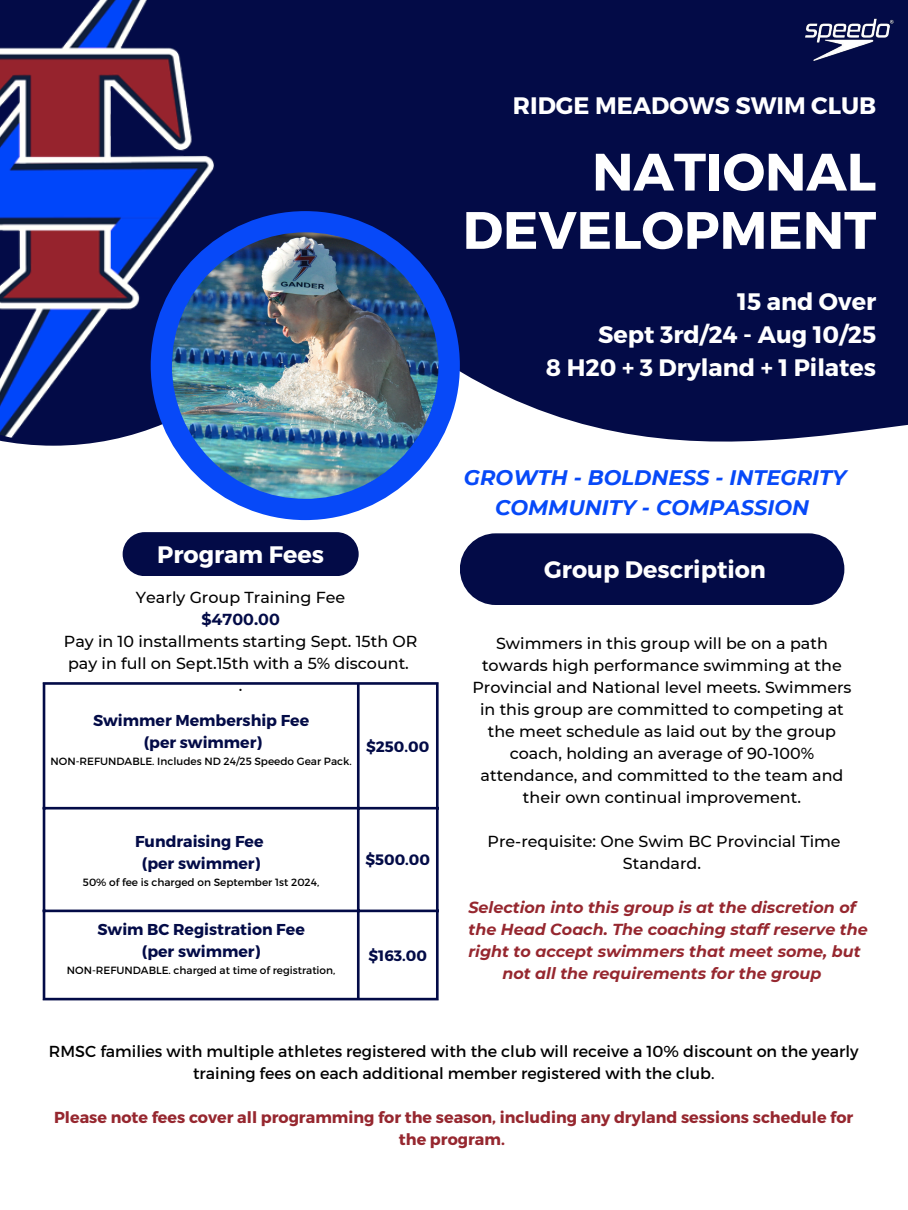
<style>
.page{position:relative;width:908px;height:1210px;background:#fff}
.page>*{position:absolute;margin:0;border:0;box-sizing:border-box;transform-origin:0 0}
.t1{font:700 52.5px "Montserrat";color:#fff}
.t2{font:700 23.8px/33.1px "Montserrat";color:#fff;text-align:right}
.t3{font:italic 700 21px/29.4px "Montserrat";color:#0749f8;text-align:center}
.t4{font:500 15.92px/22px "Montserrat";color:#000;text-align:center}
.t5{font:italic 700 15.92px "Montserrat";color:#96272f}
.t6{font:15.92px/22px "Montserrat";color:#000;text-align:center}
.t7{font:700 15.92px/22px "Montserrat";color:#96272f;text-align:center}
.t8{font:700 15.75px "Montserrat";color:#030b47}
.t9{font:700 15.05px "Montserrat";color:#030b47}
.t10{font:10.5px "Montserrat";color:#000}
.s1{font-weight:700;color:#030b47}
</style>
<div class="page">
<svg style="left:122px;top:0;width:785px;height:558px;fill:#030b47"></svg>
<img style="left:0;top:0;width:340px;height:446px">
<div style="left:151px;top:211px;width:308px;height:309px;background:#0749f8;border-radius:50%"></div>
<img style="left:172px;top:232px;width:266px;height:267px;border-radius:50%">
<div style="left:123px;top:532px;width:235px;height:44px;background:#030b47;border-radius:22px"></div>
<div style="left:459px;top:533px;width:385px;height:72px;background:#030b47;border-radius:36px"></div>
<img style="left:796px;top:0;width:102px;height:91px">
<hr style="left:43px;top:685px;width:2px;height:312px;background:#030b47">
<hr style="left:357px;top:685px;width:2px;height:312px;background:#030b47">
<hr style="left:436px;top:685px;width:2px;height:312px;background:#030b47">
<hr style="left:43px;top:682px;width:395px;height:3px;background:#030b47">
<hr style="left:43px;top:807px;width:395px;height:2px;background:#030b47">
<hr style="left:43px;top:909px;width:395px;height:3px;background:#030b47">
<hr style="left:43px;top:997px;width:395px;height:3px;background:#030b47">
<h5 class="t2" style="left:512px;top:88px;width:365px">RIDGE MEADOWS SWIM CLUB</h5>
<h3 class="t1" style="left:592px;top:138px;width:285px">NATIONAL</h3>
<h4 class="t1" style="left:462px;top:196px;width:415px">DEVELOPMENT</h4>
<h5 class="t2" style="left:545px;top:284px;width:331px">15 and Over<br>Sept 3rd/24 - Aug 10/25<br>8 H20 + 3 Dryland + 1 Pilates</h5>
<h3 class="t2" style="left:157px;top:537px;width:168px">Program Fees</h3>
<h2 class="t4" style="left:64px;top:586px;width:355px">Yearly Group Training Fee<br><span class="s1">$4700.00<br></span>Pay in 10 installments starting Sept. 15th OR pay in full on Sept.15th with a 5% discount.<br>.</h2>
<p class="t8" style="left:93px;top:710px;width:218px">Swimmer Membership Fee</p>
<p class="t8" style="left:144px;top:732px;width:120px">(per swimmer)</p>
<p class="t10" style="left:51px;top:754px;width:302px">NON-REFUNDABLE. Includes ND 24/25 Speedo Gear Pack.</p>
<p class="t9" style="left:366px;top:736px;width:65px">$250.00</p>
<p class="t8" style="left:135px;top:831px;width:130px">Fundraising Fee</p>
<p class="t8" style="left:142px;top:853px;width:120px">(per swimmer)</p>
<p class="t10" style="left:83px;top:875px;width:238px">50% of fee is charged on September 1st 2024,</p>
<p class="t8" style="left:97px;top:919px;width:209px">Swim BC Registration Fee</p>
<p class="t8" style="left:142px;top:941px;width:120px">(per swimmer)</p>
<p class="t10" style="left:67px;top:963px;width:270px">NON-REFUNDABLE. charged at time of registration,</p>
<p class="t9" style="left:365px;top:850px;width:66px">$500.00</p>
<p class="t9" style="left:368px;top:945px;width:60px">$163.00</p>
<p class="t3" style="left:464px;top:463px;width:383px">GROWTH - BOLDNESS - INTEGRITY<br>COMMUNITY - COMPASSION</p>
<h3 class="t2" style="left:544px;top:551px;width:223px">Group Description</h3>
<h1 class="t4" style="left:472px;top:632px;width:380px">Swimmers in this group will be on a path towards high performance swimming at the Provincial and National level meets. Swimmers in this group are committed to competing at the meet schedule as laid out by the group coach, holding an average of 90-100% attendance, and committed to the team and their own continual improvement.</h1>
<p class="t4" style="left:487px;top:830px;width:354px">Pre-requisite: One Swim BC Provincial Time<br>Standard.</p>
<p class="t5" style="left:468px;top:898px;width:389px">Selection into this group is at the discretion of</p>
<p class="t5" style="left:468px;top:920px;width:400px">the Head Coach. The coaching staff reserve the</p>
<p class="t5" style="left:468px;top:942px;width:394px">right to accept swimmers that meet some, but</p>
<p class="t5" style="left:502px;top:964px;width:320px">not all the requirements for the group</p>
<h5 class="t6" style="left:49px;top:1039px;width:810px">RMSC families with multiple athletes registered with the club will receive a 10% discount on the yearly training fees on each additional member registered with the club.</h5>
<h5 class="t7" style="left:54px;top:1105px;width:800px">Please note fees cover all programming for the season, including any dryland sessions schedule for the program.</h5>
</div>
